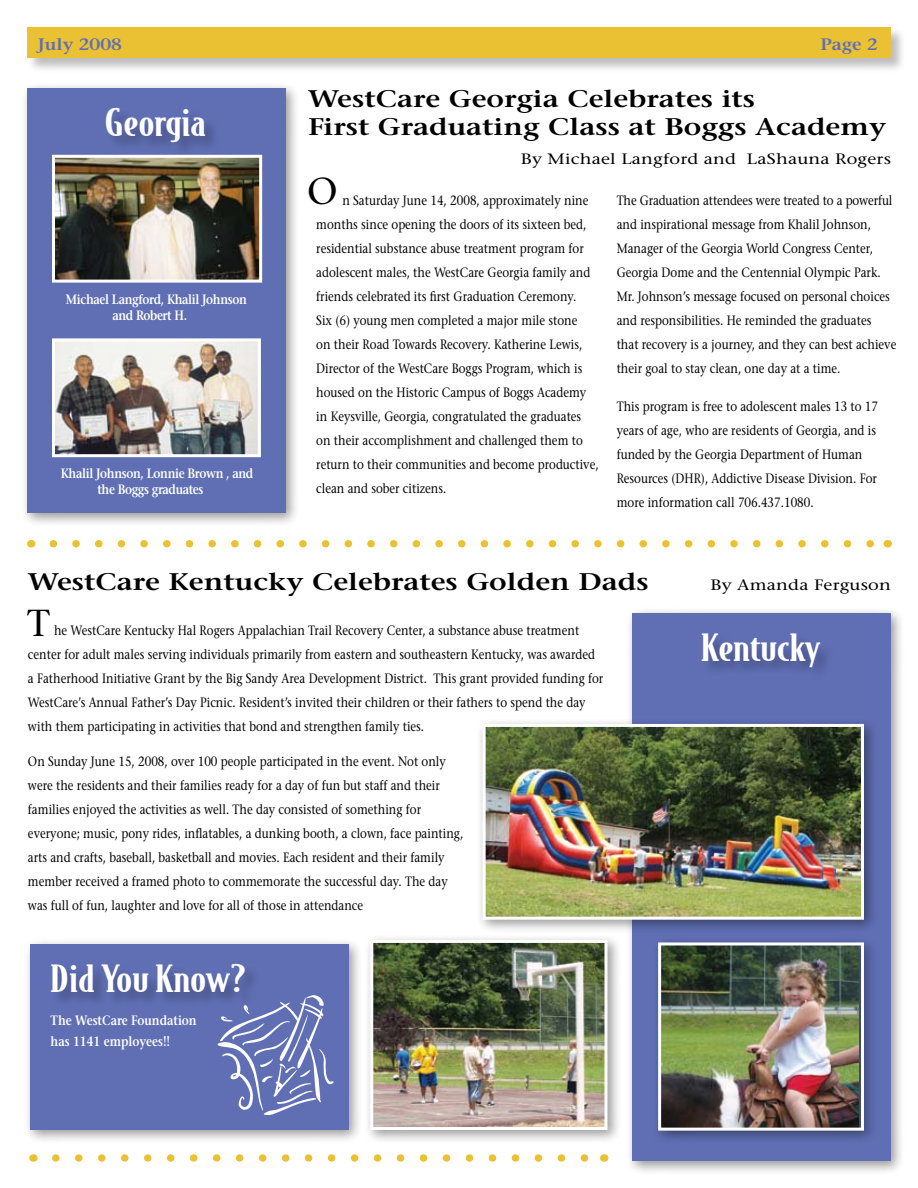
<style>
.page{position:relative;width:918px;height:1188px;background:#fff}
.page>*{position:absolute;margin:0;border:0;box-sizing:border-box;transform-origin:0 0}
.t1{font:37.5px "Stone Serif";color:#000}
.t2{font:500 36px "Bodega Serif";color:#fff;scale:1.3 1}
.t3{font:600 24px/28.8px "Stone Serif";color:#000;scale:1.2 1}
.t4{font:600 16.5px "Stone Serif";color:#606fb4;scale:1.1 1}
.t5{font:15px "Stone Serif";letter-spacing:.01em;color:#000;scale:1.2 1}
.t6{font:13.5px/24px "Stone Serif";color:#000;scale:.85 1}
.t7{font:600 13.5px/16.2px "Stone Serif";letter-spacing:-.03em;color:#fff;scale:.85 1}
.t8{font:600 13.5px/21px "Stone Serif";color:#fff;scale:.85 1}
</style>
<div class="page">
<div style="left:26px;top:26px;width:892px;height:54px;background:#000;opacity:.26"></div>
<div style="left:27px;top:27px;width:864px;height:31px;background:#eac133"></div>
<div style="left:20px;top:81px;width:287px;height:453px;background:#000;opacity:.4"></div>
<div style="left:27px;top:89px;width:258px;height:424px;background:#606fb4"></div>
<div style="left:106px;top:108px;width:278px;height:75px;background:#000;opacity:.26"></div>
<svg style="left:53px;top:540px;width:821px;height:8px"></svg>
<img style="left:56px;top:342px;width:201px;height:111px">
<div style="left:52px;top:338px;width:209px;height:119px;border:3px solid #fff"></div>
<img style="left:56px;top:159px;width:202px;height:120px">
<div style="left:52px;top:155px;width:210px;height:128px;border:3px solid #fff"></div>
<div style="left:625px;top:606px;width:288px;height:577px;background:#000;opacity:.4"></div>
<div style="left:633px;top:613px;width:258px;height:548px;background:#606fb4"></div>
<div style="left:701px;top:632px;width:217px;height:76px;background:#000;opacity:.26"></div>
<div style="left:475px;top:717px;width:411px;height:224px;background:#000;opacity:.4"></div>
<img style="left:487px;top:728px;width:373px;height:188px">
<div style="left:483px;top:724px;width:381px;height:196px;border:3px solid #fff"></div>
<div style="left:651px;top:935px;width:234px;height:216px;background:#000;opacity:.4"></div>
<img style="left:662px;top:946px;width:197px;height:181px">
<div style="left:658px;top:942px;width:206px;height:189px;border:3px solid #fff"></div>
<div style="left:363px;top:933px;width:266px;height:218px;background:#000;opacity:.4"></div>
<img style="left:374px;top:944px;width:230px;height:182px">
<div style="left:370px;top:940px;width:238px;height:190px;border:3px solid #fff"></div>
<div style="left:24px;top:937px;width:346px;height:214px;background:#000;opacity:.4"></div>
<div style="left:31px;top:945px;width:318px;height:185px;background:#606fb4"></div>
<div style="left:51px;top:964px;width:306px;height:110px;background:#000;opacity:.26"></div>
<svg style="left:218px;top:995px;width:117px;height:120px"></svg>
<svg style="left:56px;top:1154px;width:533px;height:8px"></svg>
<p class="t4" style="left:38px;top:34px;width:78px">July 2008</p>
<p class="t4" style="left:820px;top:34px;width:54px">Page 2</p>
<h2 class="t2" style="left:105px;top:101px;width:80px">Georgia</h2>
<p class="t7" style="left:112px;top:291px;width:160px;text-indent:-46px">Michael Langford, Khalil Johnson and Robert H.</p>
<p class="t7" style="left:97px;top:465px;width:185px;text-indent:-36px">Khalil Johnson, Lonnie Brown , and the Boggs graduates</p>
<h3 class="t3" style="left:308px;top:84px;width:483px">WestCare Georgia Celebrates its<br>First Graduating Class at Boggs Academy</h3>
<p class="t5" style="left:521px;top:150px;width:310px">By Michael Langford and LaShauna Rogers</p>
<h1 class="t1" style="left:307px;top:169px;width:32px">O</h1>
<p class="t6" style="left:316px;top:188px;width:334px;text-indent:26px">n Saturday June 14, 2008, approximately nine months since opening the doors of its sixteen bed, residential substance abuse treatment program for adolescent males, the WestCare Georgia family and friends celebrated its first Graduation Ceremony.<br>Six (6) young men completed a major mile stone<br>on their Road Towards Recovery. Katherine Lewis, Director of the WestCare Boggs Program, which is housed on the Historic Campus of Boggs Academy in Keysville, Georgia, congratulated the graduates on their accomplishment and challenged them to return to their communities and become productive, clean and sober citizens.</p>
<p class="t6" style="left:617px;top:188px;width:331px">The Graduation attendees were treated to a powerful and inspirational message from Khalil Johnson, Manager of the Georgia World Congress Center, Georgia Dome and the Centennial Olympic Park.<br>Mr. Johnson’s message focused on personal choices and responsibilities. He reminded the graduates that recovery is a journey, and they can best achieve their goal to stay clean, one day at a time.</p>
<p class="t6" style="left:617px;top:394px;width:309px">This program is free to adolescent males 13 to 17 years of age, who are residents of Georgia, and is funded by the Georgia Department of Human Resources (DHR), Addictive Disease Division. For more information call 706.437.1080.</p>
<h3 class="t3" style="left:28px;top:567px;width:519px">WestCare Kentucky Celebrates Golden Dads</h3>
<p class="t6" style="left:28px;top:619px;width:678px;text-indent:26px">he WestCare Kentucky Hal Rogers Appalachian Trail Recovery Center, a substance abuse treatment center for adult males serving individuals primarily from eastern and southeastern Kentucky, was awarded a Fatherhood Initiative Grant by the Big Sandy Area Development District. This grant provided funding for WestCare’s Annual Father’s Day Picnic. Resident’s invited their children or their fathers to spend the day with them participating in activities that bond and strengthen family ties.</p>
<p class="t6" style="left:28px;top:749px;width:514px">On Sunday June 15, 2008, over 100 people participated in the event. Not only were the residents and their families ready for a day of fun but staff and their families enjoyed the activities as well. The day consisted of something for everyone; music, pony rides, inflatables, a dunking booth, a clown, face painting, arts and crafts, baseball, basketball and movies. Each resident and their family member received a framed photo to commemorate the successful day. The day was full of fun, laughter and love for all of those in attendance</p>
<h1 class="t1" style="left:27px;top:601px;width:24px">T</h1>
<h2 class="t2" style="left:51px;top:957px;width:152px">Did You Know?</h2>
<p class="t8" style="left:51px;top:1009px;width:174px">The WestCare Foundation has 1141 employees!!</p>
<p class="t5" style="left:710px;top:575px;width:152px">By Amanda Ferguson</p>
<h2 class="t2" style="left:701px;top:626px;width:93px">Kentucky</h2>
</div>
